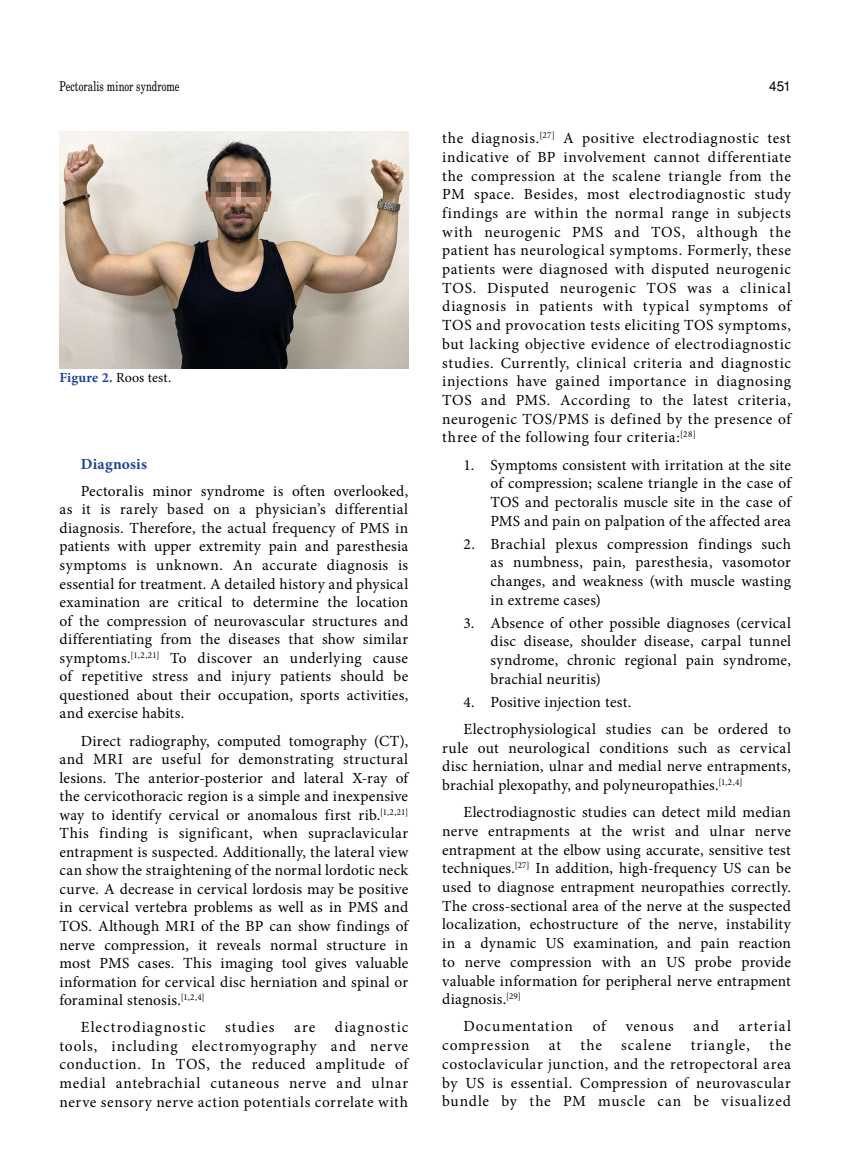
<style>
.page{position:relative;width:859px;height:1170px;background:#fff}
.page>*{position:absolute;margin:0;border:0;box-sizing:border-box;transform-origin:0 0}
.t1{font:15.45px/18.8px "Minion Pro";letter-spacing:.025em;color:#000;text-align:justify}
.t2{font:15.45px "Minion Pro";letter-spacing:.065em;color:#000}
.t3{font:15.45px "Minion Pro";letter-spacing:.055em;color:#000}
.t4{font:700 15.45px "Minion Pro";letter-spacing:.015em;color:#20419b}
.t5{font:15.45px "Minion Pro";letter-spacing:.07em;color:#000}
.t6{font:13.95px "Minion Pro";letter-spacing:.01em;color:#000}
.t7{font:13.5px "Madison Tr";letter-spacing:.01em;color:#000}
.t8{font:13.5px "Helvetica Normal Tr";color:#000}
.s1{font-weight:700;color:#20419b}
</style>
<div class="page">
<img style="left:60px;top:132px;width:348px;height:236px">
<p class="t7" style="left:60px;top:78px;width:122px">Pectoralis minor syndrome</p>
<p class="t8" style="left:769px;top:78px;width:23px">451</p>
<p class="t6" style="left:60px;top:368px;width:113px"><span class="s1">Figure 2.</span> Roos test.</p>
<p class="t4" style="left:81px;top:453px;width:68px">Diagnosis</p>
<p class="t1" style="left:60px;top:481px;width:350px;text-indent:21px">Pectoralis minor syndrome is often overlooked, as it is rarely based on a physician’s differential diagnosis. Therefore, the actual frequency of PMS in patients with upper extremity pain and paresthesia symptoms is unknown. An accurate diagnosis is essential for treatment. A detailed history and physical examination are critical to determine the location of the compression of neurovascular structures and differentiating from the diseases that show similar symptoms.<sup>[1,2,21]</sup> To discover an underlying cause of repetitive stress and injury patients should be questioned about their occupation, sports activities, and exercise habits.</p>
<p class="t1" style="left:60px;top:731px;width:350px;text-indent:21px">Direct radiography, computed tomography (CT), and MRI are useful for demonstrating structural lesions. The anterior-posterior and lateral X-ray of the cervicothoracic region is a simple and inexpensive way to identify cervical or anomalous first rib.<sup>[1,2,21] </sup>This finding is significant, when supraclavicular entrapment is suspected. Additionally, the lateral view can show the straightening of the normal lordotic neck curve. A decrease in cervical lordosis may be positive in cervical vertebra problems as well as in PMS and TOS. Although MRI of the BP can show findings of nerve compression, it reveals normal structure in most PMS cases. This imaging tool gives valuable information for cervical disc herniation and spinal or foraminal stenosis.<sup>[1,2,4]</sup></p>
<p class="t2" style="left:81px;top:1016px;width:126px">Electrodiagnostic</p>
<p class="t5" style="left:225px;top:1016px;width:51px">studies</p>
<p class="t1" style="left:294px;top:1017px;width:23px">are</p>
<p class="t1" style="left:60px;top:1018px;width:350px;text-indent:275px">diagnostic tools, including electromyography and nerve conduction. In TOS, the reduced amplitude of medial antebrachial cutaneous nerve and ulnar nerve sensory nerve action potentials correlate with</p>
<p class="t1" style="left:442px;top:129px;width:350px">the diagnosis.<sup>[27]</sup> A positive electrodiagnostic test indicative of BP involvement cannot differentiate the compression at the scalene triangle from the PM space. Besides, most electrodiagnostic study findings are within the normal range in subjects with neurogenic PMS and TOS, although the patient has neurological symptoms. Formerly, these patients were diagnosed with disputed neurogenic TOS. Disputed neurogenic TOS was a clinical diagnosis in patients with typical symptoms of TOS and provocation tests eliciting TOS symptoms, but lacking objective evidence of electrodiagnostic studies. Currently, clinical criteria and diagnostic injections have gained importance in diagnosing TOS and PMS. According to the latest criteria, neurogenic TOS/PMS is defined by the presence of three of the following four criteria:<sup>[28]</sup></p>
<p class="t1" style="left:490px;top:455px;width:302px;text-indent:-27px">1. Symptoms consistent with irritation at the site of compression; scalene triangle in the case of TOS and pectoralis muscle site in the case of PMS and pain on palpation of the affected area</p>
<p class="t1" style="left:490px;top:534px;width:302px;text-indent:-27px">2. Brachial plexus compression findings such as numbness, pain, paresthesia, vasomotor changes, and weakness (with muscle wasting in extreme cases)</p>
<p class="t1" style="left:490px;top:613px;width:302px;text-indent:-27px">3. Absence of other possible diagnoses (cervical disc disease, shoulder disease, carpal tunnel syndrome, chronic regional pain syndrome, brachial neuritis)</p>
<p class="t1" style="left:463px;top:688px;width:329px;line-height:27.2px">4. Positive injection test.<br>Electrophysiological studies can be ordered to</p>
<p class="t1" style="left:442px;top:738px;width:350px">rule out neurological conditions such as cervical disc herniation, ulnar and medial nerve entrapments, brachial plexopathy, and polyneuropathies.<sup>[1,2,4]</sup></p>
<p class="t1" style="left:442px;top:802px;width:350px;text-indent:21px">Electrodiagnostic studies can detect mild median nerve entrapments at the wrist and ulnar nerve entrapment at the elbow using accurate, sensitive test techniques.<sup>[27]</sup> In addition, high-frequency US can be used to diagnose entrapment neuropathies correctly.<br>The cross-sectional area of the nerve at the suspected localization, echostructure of the nerve, instability in a dynamic US examination, and pain reaction to nerve compression with an US probe provide valuable information for peripheral nerve entrapment diagnosis.<sup>[29]</sup></p>
<p class="t3" style="left:463px;top:1015px;width:111px">Documentation</p>
<p class="t1" style="left:593px;top:1017px;width:15px">of</p>
<p class="t1" style="left:626px;top:1017px;width:50px">venous</p>
<p class="t1" style="left:693px;top:1017px;width:27px">and</p>
<p class="t1" style="left:442px;top:1017px;width:350px;text-indent:297px">arterial compression at the scalene triangle, the costoclavicular junction, and the retropectoral area by US is essential. Compression of neurovascular bundle by the PM muscle can be visualized</p>
</div>
